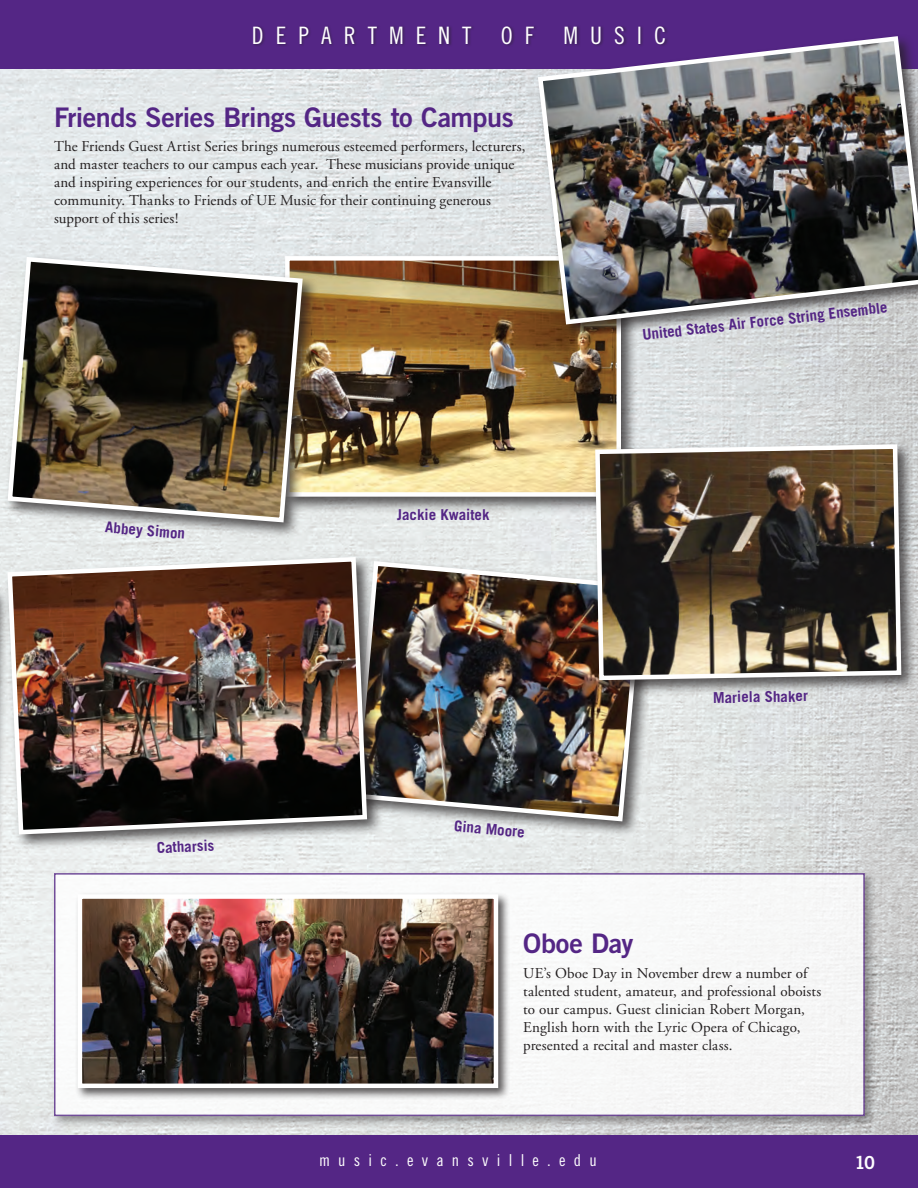
<style>
.page{position:relative;width:918px;height:1188px;background:#fff}
.page>*{position:absolute;margin:0;border:0;box-sizing:border-box;transform-origin:0 0}
.t1{font:27px "Trade Gothic Bold Two";letter-spacing:-.015em;color:#542685}
.t2{font:24px "Trade Gothic Cond Eighteen";letter-spacing:.5em;color:#fff}
.t3{font:18px "Trade Gothic Bold Two";color:#fff}
.t4{font:16.5px "Trade Gothic Cond Eighteen";letter-spacing:.5em;color:#fff}
.t5{font:15px/18px "Adobe Garamond";letter-spacing:.01em;color:#231f20}
.t6{font:700 15px "Trade Gothic";color:#542685}
</style>
<div class="page">
<img style="left:0;top:69px;width:918px;height:1067px">
<div style="left:0;top:0;width:918px;height:69px;background:#542685"></div>
<div style="left:253px;top:24px;width:416px;height:23px;background:#231f20;opacity:.5"></div>
<div style="left:0;top:1136px;width:918px;height:52px;background:#542685"></div>
<div style="left:0;top:573px;width:10px;height:393px;background:#231f20;opacity:.75"></div>
<div style="left:282px;top:253px;width:356px;height:261px;background:#231f20;opacity:.75"></div>
<img style="left:319px;top:261px;width:297px;height:231px">
<div style="left:285px;top:256px;width:336px;height:241px;border:4px solid #fff"></div>
<div style="left:535px;top:33px;width:383px;height:308px;background:#231f20;opacity:.75"></div>
<img style="left:535px;top:34px;width:383px;height:293px">
<div style="left:351px;top:558px;width:308px;height:279px;background:#231f20;opacity:.75"></div>
<img style="left:384px;top:559px;width:262px;height:265px">
<div style="left:592px;top:441px;width:326px;height:256px;background:#231f20;opacity:.75"></div>
<img style="left:593px;top:442px;width:311px;height:240px">
<div style="left:4px;top:554px;width:380px;height:297px;background:#231f20;opacity:.75"></div>
<img style="left:5px;top:555px;width:364px;height:282px">
<div style="left:51px;top:870px;width:826px;height:259px;background:#231f20;opacity:.5"></div>
<div style="left:54px;top:873px;width:811px;height:243px;background:#f8f8f8;border:2px solid #542685"></div>
<div style="left:75px;top:891px;width:435px;height:209px;background:#231f20;opacity:.75"></div>
<img style="left:83px;top:899px;width:410px;height:184px">
<div style="left:78px;top:894px;width:420px;height:194px;border:4px solid #fff"></div>
<div style="left:5px;top:254px;width:314px;height:285px;background:#231f20;opacity:.75"></div>
<img style="left:5px;top:255px;width:300px;height:270px">
<h2 class="t2" style="left:252px;top:21px;width:416px">DEPARTMENT OF MUSIC</h2>
<h1 class="t1" style="left:54px;top:100px;width:461px">Friends Series Brings Guests to Campus</h1>
<p class="t5" style="left:54px;top:138px;width:473px">The Friends Guest Artist Series brings numerous esteemed performers, lecturers, and master teachers to our campus each year. These musicians provide unique and inspiring experiences for our students, and enrich the entire Evansville community. Thanks to Friends of UE Music for their continuing generous support of this series!</p>
<p class="t6" style="left:106px;top:518px;width:82px;rotate:5deg">Abbey Simon</p>
<p class="t6" style="left:156px;top:839px;width:59px;rotate:-3deg">Catharsis</p>
<p class="t6" style="left:397px;top:506px;width:94px">Jackie Kwaitek</p>
<p class="t6" style="left:455px;top:817px;width:72px;rotate:5deg">Gina Moore</p>
<p class="t6" style="left:641px;top:325px;width:248px;rotate:-6deg">United States Air Force String Ensemble</p>
<p class="t6" style="left:713px;top:688px;width:97px;rotate:-1deg">Mariela Shaker</p>
<h1 class="t1" style="left:523px;top:927px;width:112px">Oboe Day</h1>
<p class="t5" style="left:523px;top:965px;width:300px">UE’s Oboe Day in November drew a number of talented student, amateur, and professional oboists to our campus. Guest clinician Robert Morgan, English horn with the Lyric Opera of Chicago, presented a recital and master class.</p>
<p class="t4" style="left:319px;top:1150px;width:279px">music.evansville.edu</p>
<p class="t3" style="left:854px;top:1151px;width:22px">10</p>
</div>
